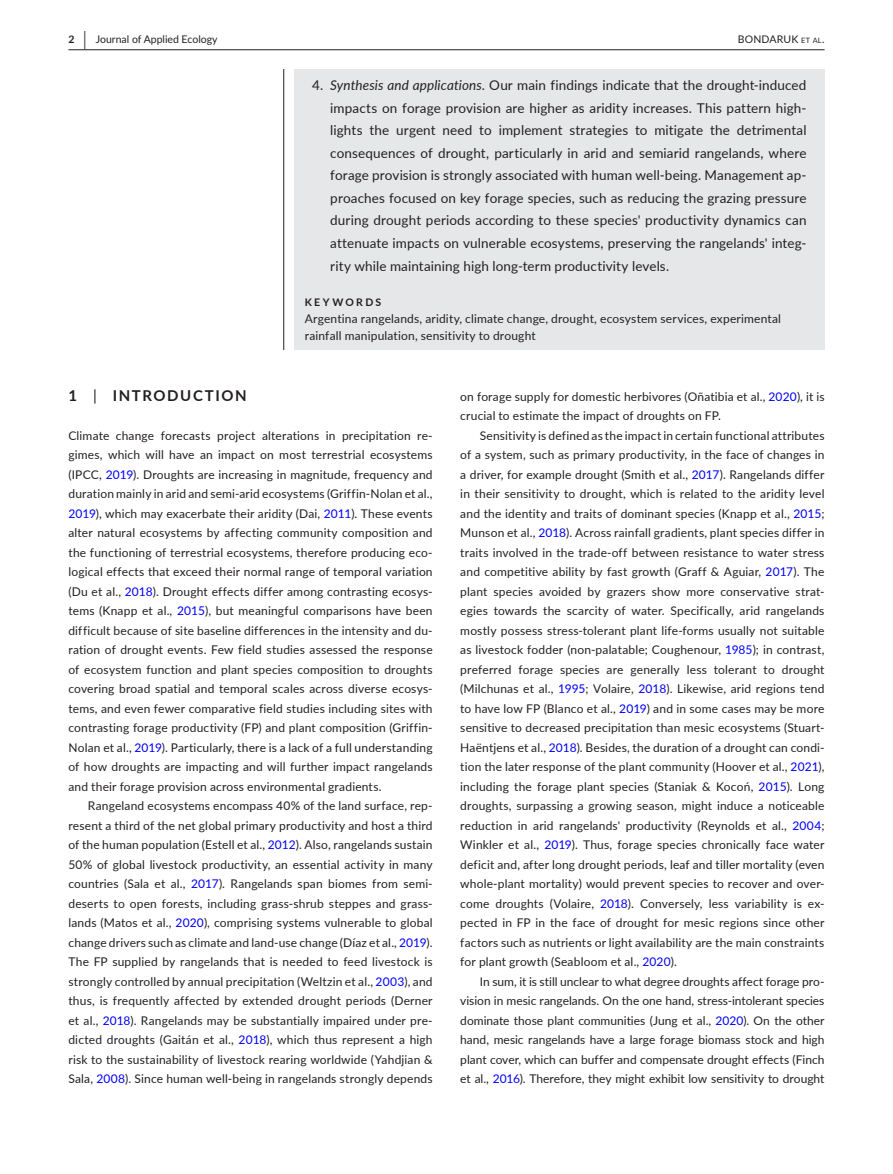
<style>
.page{position:relative;width:893px;height:1174px;background:#fff}
.page>*{position:absolute;margin:0;border:0;box-sizing:border-box;transform-origin:0 0}
.t1{font:700 15px "Lato";letter-spacing:.105em;color:#231f20}
.t2{font:13.5px/22.5px "Lato";letter-spacing:.01em;color:#231f20;text-align:justify}
.t3{font:12px/19.5px "Lato";letter-spacing:.015em;color:#231f20;text-align:justify}
.t4{font:10.5px "Lato";color:#231f20}
.t5{font:10.5px "Lato";letter-spacing:.02em;color:#231f20}
.t6{font:700 10.5px "Lato";letter-spacing:.22em;color:#231f20}
.s1{font-size:19.5px}
.s2{font-style:inherit}
.s3{font-size:7.35px}
.s4{font-style:italic}
.s5{font-weight:400}
.s6{color:#00f}
</style>
<div class="page">
<hr style="left:68px;top:49px;width:756px;height:1px;background:#231f20">
<div style="left:294px;top:69px;width:530px;height:281px;background:#e6e7e9"></div>
<hr style="left:283px;top:69px;width:1px;height:281px;background:#231f20">
<p class="t6" style="left:68px;top:31px;width:19px">2 <span class="s1">|</span></p>
<p class="t4" style="left:96px;top:31px;width:123px">Journal of Applied Ecology</p>
<p class="t5" style="left:738px;top:31px;width:88px"><span class="s2">B</span>ONDARUK <span class="s3">et al</span><span class="s2">.</span></p>
<p class="t2" style="left:330px;top:74px;width:478px;text-indent:-18px">4. <span class="s4">Synthesis and applications</span>. Our main findings indicate that the drought-induced impacts on forage provision are higher as aridity increases. This pattern high&shy;lights the urgent need to implement strategies to mitigate the detrimental consequences of drought, particularly in arid and semiarid rangelands, where forage provision is strongly associated with human well-being. Management ap&shy;proaches focused on key forage species, such as reducing the grazing pressure during drought periods according to these species' productivity dynamics can attenuate impacts on vulnerable ecosystems, preserving the rangelands' integ&shy;rity while maintaining high long-term productivity levels.</p>
<p class="t6" style="left:305px;top:295px;width:78px">KEYWORDS</p>
<p class="t3" style="left:305px;top:310px;width:478px;line-height:16.5px">Argentina rangelands, aridity, climate change, drought, ecosystem services, experimental rainfall manipulation, sensitivity to drought</p>
<p class="t1" style="left:68px;top:384px;width:180px">1 <span class="s5">|</span> INTRODUCTION</p>
<p class="t3" style="left:68px;top:425px;width:366px">Climate change forecasts project alterations in precipitation re&shy;gimes, which will have an impact on most terrestrial ecosystems (IPCC, <span class="s6">2019</span>). Droughts are increasing in magnitude, frequency and duration mainly in arid and semi-arid ecosystems (Griffin-Nolan et al., <span class="s6">2019</span>), which may exacerbate their aridity (Dai, <span class="s6">2011</span>). These events alter natural ecosystems by affecting community composition and the functioning of terrestrial ecosystems, therefore producing eco&shy;logical effects that exceed their normal range of temporal variation (Du et al., <span class="s6">2018</span>). Drought effects differ among contrasting ecosys&shy;tems (Knapp et al., <span class="s6">2015</span>), but meaningful comparisons have been difficult because of site baseline differences in the intensity and du&shy;ration of drought events. Few field studies assessed the response of ecosystem function and plant species composition to droughts covering broad spatial and temporal scales across diverse ecosys&shy;tems, and even fewer comparative field studies including sites with contrasting forage productivity (FP) and plant composition (Griffin-Nolan et al., <span class="s6">2019</span>). Particularly, there is a lack of a full understanding of how droughts are impacting and will further impact rangelands and their forage provision across environmental gradients.</p>
<p class="t3" style="left:68px;top:795px;width:366px;text-indent:20px">Rangeland ecosystems encompass 40% of the land surface, rep&shy;resent a third of the net global primary productivity and host a third of the human population (Estell et al., <span class="s6">2012</span>). Also, rangelands sustain 50% of global livestock productivity, an essential activity in many countries (Sala et al., <span class="s6">2017</span>). Rangelands span biomes from semi&shy;deserts to open forests, including grass-shrub steppes and grass&shy;lands (Matos et al., <span class="s6">2020</span>), comprising systems vulnerable to global change drivers such as climate and land-use change (Díaz et al., <span class="s6">2019</span>).<br>The FP supplied by rangelands that is needed to feed livestock is strongly controlled by annual precipitation (Weltzin et al., <span class="s6">2003</span>), and thus, is frequently affected by extended drought periods (Derner et al., <span class="s6">2018</span>). Rangelands may be substantially impaired under pre&shy;dicted droughts (Gaitán et al., <span class="s6">2018</span>), which thus represent a high risk to the sustainability of livestock rearing worldwide (Yahdjian &amp; Sala, <span class="s6">2008</span>). Since human well-being in rangelands strongly depends</p>
<p class="t3" style="left:460px;top:386px;width:366px">on forage supply for domestic herbivores (Oñatibia et al., <span class="s6">2020</span>), it is crucial to estimate the impact of droughts on FP.</p>
<p class="t3" style="left:460px;top:425px;width:366px;text-indent:20px">Sensitivity is defined as the impact in certain functional attributes of a system, such as primary productivity, in the face of changes in a driver, for example drought (Smith et al., <span class="s6">2017</span>). Rangelands differ in their sensitivity to drought, which is related to the aridity level and the identity and traits of dominant species (Knapp et al., <span class="s6">2015</span>; Munson et al., <span class="s6">2018</span>). Across rainfall gradients, plant species differ in traits involved in the trade-off between resistance to water stress and competitive ability by fast growth (Graff &amp; Aguiar, <span class="s6">2017</span>). The plant species avoided by grazers show more conservative strat&shy;egies towards the scarcity of water. Specifically, arid rangelands mostly possess stress-tolerant plant life-forms usually not suitable as livestock fodder (non-palatable; Coughenour, <span class="s6">1985</span>); in contrast, preferred forage species are generally less tolerant to drought (Milchunas et al., <span class="s6">1995</span>; Volaire, <span class="s6">2018</span>). Likewise, arid regions tend to have low FP (Blanco et al., <span class="s6">2019</span>) and in some cases may be more sensitive to decreased precipitation than mesic ecosystems (Stuart-Haëntjens et al., <span class="s6">2018</span>). Besides, the duration of a drought can condi&shy;tion the later response of the plant community (Hoover et al., <span class="s6">2021</span>), including the forage plant species (Staniak &amp; Kocoń, <span class="s6">2015</span>). Long droughts, surpassing a growing season, might induce a noticeable reduction in arid rangelands' productivity (Reynolds et al., <span class="s6">2004</span>; Winkler et al., <span class="s6">2019</span>). Thus, forage species chronically face water deficit and, after long drought periods, leaf and tiller mortality (even whole-plant mortality) would prevent species to recover and over&shy;come droughts (Volaire, <span class="s6">2018</span>). Conversely, less variability is ex&shy;pected in FP in the face of drought for mesic regions since other factors such as nutrients or light availability are the main constraints for plant growth (Seabloom et al., <span class="s6">2020</span>).</p>
<p class="t3" style="left:460px;top:971px;width:366px;text-indent:20px">In sum, it is still unclear to what degree droughts affect forage pro&shy;vision in mesic rangelands. On the one hand, stress-intolerant species dominate those plant communities (Jung et al., <span class="s6">2020</span>). On the other hand, mesic rangelands have a large forage biomass stock and high plant cover, which can buffer and compensate drought effects (Finch et al., <span class="s6">2016</span>). Therefore, they might exhibit low sensitivity to drought</p>
</div>
